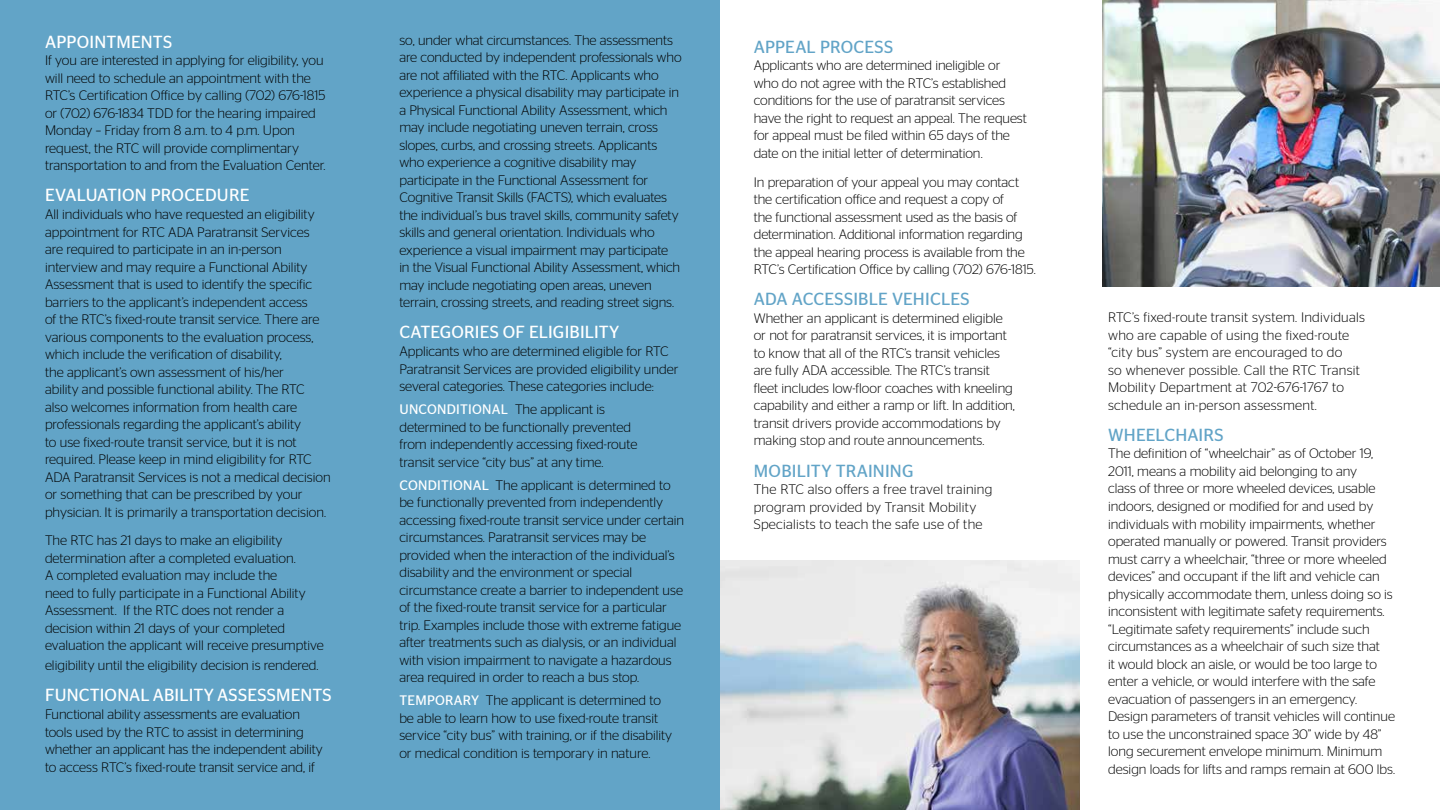
<style>
.page{position:relative;width:1440px;height:810px;background:#fff}
.page>*{position:absolute;margin:0;border:0;box-sizing:border-box;transform-origin:0 0}
.t1{font:17.5px "Stag Sans";letter-spacing:.01em;color:#fff}
.t2{font:17.5px "Stag Sans";letter-spacing:.01em;color:#62a4c7}
.t3{font:300 13.75px/17.5px "Stag Sans";color:#000}
.t4{font:300 13.75px/17.5px "Stag Sans";letter-spacing:.02em;color:#000}
.s1{font-weight:400;color:#fff}
</style>
<div class="page">
<div style="left:0;top:0;width:720px;height:810px;background:#62a4c7"></div>
<img style="left:720px;top:561px;width:360px;height:249px">
<img style="left:1102px;top:0;width:338px;height:287px">
<p class="t1" style="left:45px;top:32px;width:128px">APPOINTMENTS</p>
<p class="t3" style="left:45px;top:52px;width:282px">If you are interested in applying for eligibility, you will need to schedule an appointment with the RTC’s Certification Office by calling (702) 676-1815 or (702) 676-1834 TDD for the hearing impaired Monday – Friday from 8 a.m. to 4 p.m. Upon request, the RTC will provide complimentary transportation to and from the Evaluation Center.</p>
<p class="t1" style="left:45px;top:186px;width:206px">EVALUATION PROCEDURE</p>
<p class="t3" style="left:45px;top:205px;width:287px">All individuals who have requested an eligibility appointment for RTC ADA Paratransit Services are required to participate in an in-person interview and may require a Functional Ability Assessment that is used to identify the specific barriers to the applicant’s independent access<br>of the RTC’s fixed-route transit service. There are various components to the evaluation process, which include the verification of disability,<br>the applicant’s own assessment of his/her<br>ability and possible functional ability. The RTC also welcomes information from health care professionals regarding the applicant’s ability<br>to use fixed-route transit service, but it is not required. Please keep in mind eligibility for RTC ADA Paratransit Services is not a medical decision or something that can be prescribed by your physician. It is primarily a transportation decision.</p>
<p class="t3" style="left:45px;top:532px;width:280px">The RTC has 21 days to make an eligibility determination after a completed evaluation.<br>A completed evaluation may include the<br>need to fully participate in a Functional Ability Assessment. If the RTC does not render a decision within 21 days of your completed evaluation the applicant will receive presumptive</p>
<p class="t3" style="left:45px;top:657px;width:275px">eligibility until the eligibility decision is rendered.</p>
<p class="t1" style="left:45px;top:686px;width:288px">FUNCTIONAL ABILITY ASSESSMENTS</p>
<p class="t3" style="left:45px;top:705px;width:279px">Functional ability assessments are evaluation tools used by the RTC to assist in determining whether an applicant has the independent ability to access RTC’s fixed-route transit service and, if</p>
<p class="t3" style="left:399px;top:31px;width:284px">so, under what circumstances. The assessments are conducted by independent professionals who are not affiliated with the RTC. Applicants who experience a physical disability may participate in a Physical Functional Ability Assessment, which may include negotiating uneven terrain, cross slopes, curbs, and crossing streets. Applicants who experience a cognitive disability may participate in the Functional Assessment for Cognitive Transit Skills (FACTS), which evaluates the individual’s bus travel skills, community safety skills and general orientation. Individuals who experience a visual impairment may participate in the Visual Functional Ability Assessment, which may include negotiating open areas, uneven terrain, crossing streets, and reading street signs.</p>
<p class="t1" style="left:400px;top:323px;width:221px">CATEGORIES OF ELIGIBILITY</p>
<p class="t3" style="left:399px;top:342px;width:281px">Applicants who are determined eligible for RTC<br>Paratransit Services are provided eligibility under several categories. These categories include:</p>
<p class="t3" style="left:399px;top:400px;width:240px"><span class="s1">UNCONDITIONAL</span> The applicant is determined to be functionally prevented from independently accessing fixed-route transit service “city bus” at any time.</p>
<p class="t3" style="left:399px;top:476px;width:286px"><span class="s1">CONDITIONAL</span> The applicant is determined to be functionally prevented from independently accessing fixed-route transit service under certain circumstances. Paratransit services may be provided when the interaction of the individual’s disability and the environment or special circumstance create a barrier to independent use of the fixed-route transit service for a particular trip. Examples include those with extreme fatigue after treatments such as dialysis, or an individual with vision impairment to navigate a hazardous area required in order to reach a bus stop.</p>
<p class="t3" style="left:399px;top:692px;width:274px"><span class="s1">TEMPORARY</span> The applicant is determined to be able to learn how to use fixed-route transit service “city bus” with training, or if the disability or medical condition is temporary in nature.</p>
<p class="t2" style="left:754px;top:37px;width:141px">APPEAL PROCESS</p>
<p class="t3" style="left:754px;top:57px;width:275px">Applicants who are determined ineligible or who do not agree with the RTC’s established conditions for the use of paratransit services have the right to request an appeal. The request for appeal must be filed within 65 days of the date on the initial letter of determination.</p>
<p class="t3" style="left:754px;top:173px;width:284px">In preparation of your appeal you may contact the certification office and request a copy of<br>the functional assessment used as the basis of determination. Additional information regarding the appeal hearing process is available from the RTC’s Certification Office by calling (702) 676-1815.</p>
<p class="t2" style="left:754px;top:289px;width:217px">ADA ACCESSIBLE VEHICLES</p>
<p class="t3" style="left:754px;top:309px;width:263px">Whether an applicant is determined eligible or not for paratransit services, it is important to know that all of the RTC’s transit vehicles are fully ADA accessible. The RTC’s transit fleet includes low-floor coaches with kneeling capability and either a ramp or lift. In addition, transit drivers provide accommodations by making stop and route announcements.</p>
<p class="t2" style="left:754px;top:461px;width:161px">MOBILITY TRAINING</p>
<p class="t4" style="left:754px;top:480px;width:240px">The RTC also offers a free travel training program provided by Transit Mobility<br>Specialists to teach the safe use of the</p>
<p class="t4" style="left:1108px;top:309px;width:258px">RTC’s fixed-route transit system. Individuals who are capable of using the fixed-route “city bus” system are encouraged to do<br>so whenever possible. Call the RTC Transit Mobility Department at 702-676-1767 to schedule an in-person assessment.</p>
<p class="t2" style="left:1108px;top:425px;width:117px">WHEELCHAIRS</p>
<p class="t3" style="left:1108px;top:445px;width:288px">The definition of “wheelchair” as of October 19, 2011, means a mobility aid belonging to any<br>class of three or more wheeled devices, usable indoors, designed or modified for and used by individuals with mobility impairments, whether operated manually or powered. Transit providers must carry a wheelchair, “three or more wheeled devices” and occupant if the lift and vehicle can physically accommodate them, unless doing so is inconsistent with legitimate safety requirements. “Legitimate safety requirements” include such circumstances as a wheelchair of such size that<br>it would block an aisle, or would be too large to enter a vehicle, or would interfere with the safe evacuation of passengers in an emergency.<br>Design parameters of transit vehicles will continue to use the unconstrained space 30” wide by 48” long securement envelope minimum. Minimum design loads for lifts and ramps remain at 600 lbs.</p>
</div>
